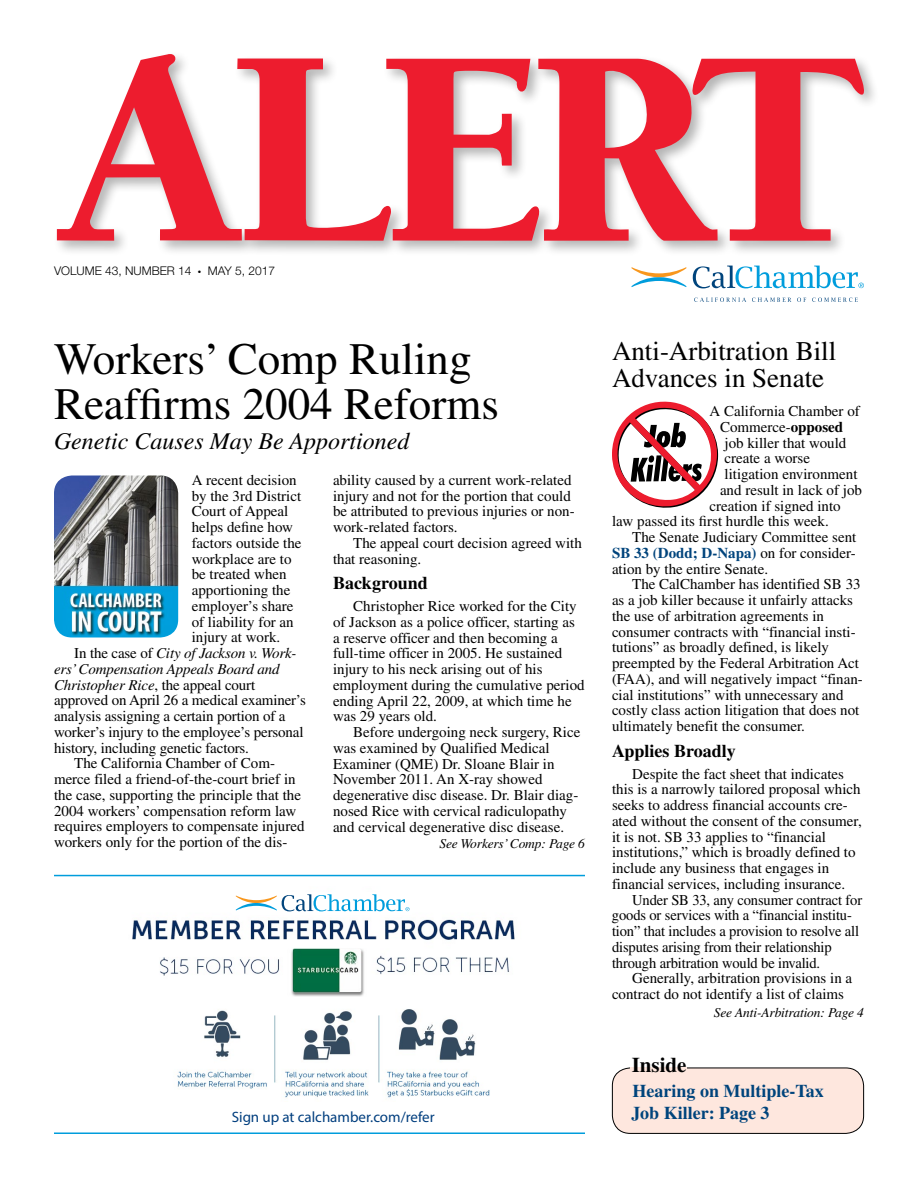
<style>
.page{position:relative;width:918px;height:1188px;background:#fff}
.page>*{position:absolute;margin:0;border:0;box-sizing:border-box;transform-origin:0 0}
.t1{font:45px/45px "Times";color:#000}
.t2{font:27px/27px "Times";color:#000}
.t3{font:italic 24px "Times";color:#000}
.t4{font:700 21px "Times";color:#000}
.t5{font:700 18px/21.6px "Times";color:#00447c}
.t6{font:700 18px "Times";color:#000}
.t7{font:15px/15.8px "Times";color:#000}
.t8{font:italic 15px "Times";letter-spacing:-.01em;color:#000}
.t9{font:700 15px "Times";color:#00447c}
.t10{font:15px "Myriad Pro";color:#003e7e}
.t11{font:italic 13.5px "Times";letter-spacing:-.01em;color:#000}
.t12{font:300 12px "Helvetica Neue LT Std";color:#000}
.s1{font-style:normal}
.s2{font-weight:700}
.s3{font-weight:400;color:#000}
</style>
<div class="page">
<div style="left:53px;top:51px;width:827px;height:206px;background:#000;opacity:.3"></div>
<svg style="left:57px;top:54px;width:807px;height:187px"></svg>
<svg style="left:631px;top:267px;width:56px;height:20px"></svg>
<svg style="left:694px;top:298px;width:52px;height:4px"></svg>
<svg style="left:752px;top:298px;width:39px;height:4px"></svg>
<svg style="left:797px;top:298px;width:9px;height:4px"></svg>
<svg style="left:812px;top:298px;width:46px;height:4px"></svg>
<svg style="left:693px;top:266px;width:171px;height:22px"></svg>
<div style="left:612px;top:1068px;width:252px;height:65px;background:#fee7de;border-radius:18px"></div>
<div style="left:612px;top:1068px;width:252px;height:66px;border:1px solid #000;border-radius:18px"></div>
<hr style="left:630px;top:1068px;width:57px;height:1px;background:#fee7de">
<img style="left:54px;top:476px;width:124px;height:162px">
<svg style="left:612px;top:402px;width:106px;height:106px"></svg>
<img style="left:132px;top:919px;width:383px;height:78px">
<img style="left:177px;top:1009px;width:313px;height:89px">
<svg style="left:236px;top:894px;width:174px;height:17px"></svg>
<hr style="left:54px;top:875px;width:531px;height:1px;background:#009ddc">
<hr style="left:54px;top:1132px;width:531px;height:2px;background:#009ddc">
<p class="t12" style="left:54px;top:263px;width:139px">VOLUME 43, NUMBER 14</p>
<p class="t12" style="left:198px;top:263px;width:78px">● MAY 5, 2017</p>
<h1 class="t1" style="left:54px;top:336px;width:446px">Workers’ Comp Ruling<br>Reaffirms 2004 Reforms</h1>
<h3 class="t3" style="left:54px;top:428px;width:357px">Genetic Causes May Be Apportioned</h3>
<p class="t7" style="left:192px;top:472px;width:106px">A recent decision</p>
<p class="t7" style="left:192px;top:488px;width:111px">by the 3rd District</p>
<p class="t7" style="left:192px;top:504px;width:98px">Court of Appeal</p>
<p class="t7" style="left:192px;top:519px;width:103px">helps define how</p>
<p class="t7" style="left:192px;top:535px;width:111px">factors outside the</p>
<p class="t7" style="left:192px;top:551px;width:101px">workplace are to</p>
<p class="t7" style="left:192px;top:567px;width:96px">be treated when</p>
<p class="t7" style="left:192px;top:582px;width:100px">apportioning the</p>
<p class="t7" style="left:192px;top:598px;width:103px">employer’s share</p>
<p class="t7" style="left:192px;top:614px;width:104px">of liability for an</p>
<p class="t7" style="left:192px;top:630px;width:90px">injury at work.</p>
<p class="t8" style="left:74px;top:645px;width:224px"><span class="s1">In the case of</span> City of Jackson v. Work-</p>
<p class="t8" style="left:54px;top:661px;width:227px">ers’ Compensation Appeals Board and</p>
<p class="t8" style="left:54px;top:676px;width:203px">Christopher Rice<span class="s1">, the appeal court</span></p>
<p class="t7" style="left:54px;top:693px;width:254px">approved on April 26 a medical examiner’s</p>
<p class="t7" style="left:54px;top:708px;width:233px">analysis assigning a certain portion of a</p>
<p class="t7" style="left:54px;top:724px;width:251px">worker’s injury to the employee’s personal</p>
<p class="t7" style="left:54px;top:740px;width:197px">history, including genetic factors.</p>
<p class="t7" style="left:74px;top:756px;width:202px">The California Chamber of Com-</p>
<p class="t7" style="left:54px;top:771px;width:243px">merce filed a friend-of-the-court brief in</p>
<p class="t7" style="left:54px;top:787px;width:249px">the case, supporting the principle that the</p>
<p class="t7" style="left:54px;top:803px;width:244px">2004 workers’ compensation reform law</p>
<p class="t7" style="left:54px;top:819px;width:252px">requires employers to compensate injured</p>
<p class="t7" style="left:54px;top:834px;width:235px">workers only for the portion of the dis-</p>
<p class="t7" style="left:333px;top:472px;width:243px">ability caused by a current work-related injury and not for the portion that could be attributed to previous injuries or non&shy;work-related factors.</p>
<p class="t7" style="left:333px;top:535px;width:250px;text-indent:20px">The appeal court decision agreed with that reasoning.</p>
<p class="t6" style="left:333px;top:573px;width:96px">Background</p>
<p class="t7" style="left:333px;top:598px;width:253px;text-indent:20px">Christopher Rice worked for the City of Jackson as a police officer, starting as a reserve officer and then becoming a full-time officer in 2005. He sustained injury to his neck arising out of his employment during the cumulative period ending April 22, 2009, at which time he was 29 years old.</p>
<p class="t7" style="left:333px;top:724px;width:249px;text-indent:20px">Before undergoing neck surgery, Rice was examined by Qualified Medical Examiner (QME) Dr. Sloane Blair in November 2011. An X-ray showed degenerative disc disease. Dr. Blair diag&shy;nosed Rice with cervical radiculopathy and cervical degenerative disc disease.</p>
<p class="t11" style="left:439px;top:836px;width:147px">See Workers’ Comp: Page 6</p>
<p class="t10" style="left:232px;top:1107px;width:204px">Sign up at calchamber.com/refer</p>
<h2 class="t2" style="left:612px;top:337px;width:226px">Anti-Arbitration Bill<br>Advances in Senate</h2>
<p class="t7" style="left:710px;top:403px;width:152px">A California Chamber of</p>
<p class="t7" style="left:720px;top:419px;width:125px">Commerce-<span class="s2">opposed</span></p>
<p class="t7" style="left:724px;top:435px;width:123px">job killer that would</p>
<p class="t7" style="left:724px;top:450px;width:87px">create a worse</p>
<p class="t7" style="left:724px;top:466px;width:135px">litigation environment</p>
<p class="t7" style="left:720px;top:482px;width:144px">and result in lack of job</p>
<p class="t7" style="left:710px;top:498px;width:133px">creation if signed into</p>
<p class="t7" style="left:612px;top:513px;width:218px">law passed its first hurdle this week.</p>
<p class="t7" style="left:632px;top:529px;width:226px">The Senate Judiciary Committee sent</p>
<p class="t9" style="left:612px;top:544px;width:245px">SB 33 (Dodd; D-Napa) <span class="s3">on for consider-</span></p>
<p class="t7" style="left:612px;top:561px;width:158px">ation by the entire Senate.</p>
<p class="t7" style="left:632px;top:576px;width:230px">The CalChamber has identified SB 33</p>
<p class="t7" style="left:612px;top:592px;width:243px">as a job killer because it unfairly attacks</p>
<p class="t7" style="left:612px;top:608px;width:214px">the use of arbitration agreements in</p>
<p class="t7" style="left:612px;top:624px;width:245px">consumer contracts with “financial insti-</p>
<p class="t7" style="left:612px;top:639px;width:219px">tutions” as broadly defined, is likely</p>
<p class="t7" style="left:612px;top:655px;width:249px">preempted by the Federal Arbitration Act</p>
<p class="t7" style="left:612px;top:671px;width:252px">(FAA), and will negatively impact “finan-</p>
<p class="t7" style="left:612px;top:687px;width:233px">cial institutions” with unnecessary and</p>
<p class="t7" style="left:612px;top:702px;width:249px">costly class action litigation that does not</p>
<p class="t7" style="left:612px;top:718px;width:195px">ultimately benefit the consumer.</p>
<p class="t6" style="left:612px;top:740px;width:125px">Applies Broadly</p>
<p class="t7" style="left:612px;top:766px;width:251px;text-indent:20px">Despite the fact sheet that indicates this is a narrowly tailored proposal which seeks to address financial accounts cre&shy;ated without the consent of the consumer, it is not. SB 33 applies to “financial institutions,” which is broadly defined to include any business that engages in financial services, including insurance.</p>
<p class="t7" style="left:612px;top:892px;width:252px;text-indent:20px">Under SB 33, any consumer contract for goods or services with a “financial institu&shy;tion” that includes a provision to resolve all disputes arising from their relationship through arbitration would be invalid.</p>
<p class="t7" style="left:612px;top:970px;width:242px;text-indent:20px">Generally, arbitration provisions in a contract do not identify a list of claims</p>
<p class="t11" style="left:714px;top:1005px;width:152px">See Anti-Arbitration: Page 4</p>
<h3 class="t4" style="left:632px;top:1052px;width:56px">Inside</h3>
<p class="t5" style="left:632px;top:1080px;width:194px">Hearing on Multiple-Tax<br>Job Killer: Page 3</p>
</div>
